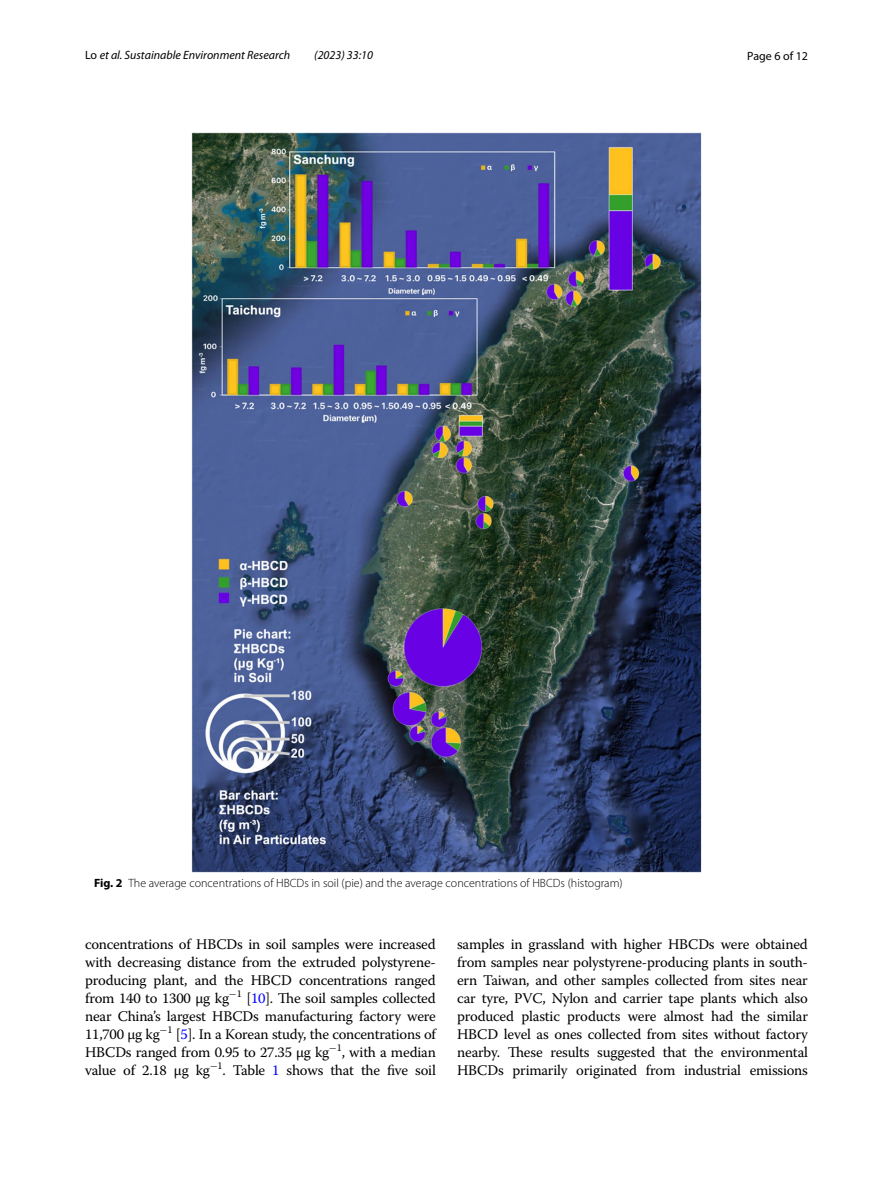
<style>
.page{position:relative;width:893px;height:1187px;background:#fff}
.page>*{position:absolute;margin:0;border:0;box-sizing:border-box;transform-origin:0 0}
.t1{font:14.7px/18px "Warnock Pro";letter-spacing:-.015em;color:#000;text-align:justify}
.t2{font:300 12px "Myriad Pro";color:#000}
.t3{font:italic 12px "Myriad Pro";color:#000}
.t4{font:12px "Myriad Pro";color:#000}
.s1{font-style:normal}
.s2{font-weight:700}
.s3{color:#00f}
</style>
<div class="page">
<img style="left:191px;top:133px;width:511px;height:739px">
<p class="t3" style="left:85px;top:48px;width:207px"><span class="s1">Lo</span> et al. Sustainable Environment Research</p>
<p class="t3" style="left:314px;top:48px;width:60px">(2023) 33:10</p>
<p class="t4" style="left:747px;top:48px;width:62px">Page 6 of 12</p>
<p class="t2" style="left:94px;top:876px;width:530px"><span class="s2">Fig. 2</span> The average concentrations of HBCDs in soil (pie) and the average concentrations of HBCDs (histogram)</p>
<p class="t1" style="left:85px;top:935px;width:352px">concentrations of HBCDs in soil samples were increased with decreasing distance from the extruded polystyrene&shy;producing plant, and the HBCD concentrations ranged from 140 to 1300 μg kg<sup>−</sup><sup>1</sup> [<span class="s3">10</span>]. The soil samples collected near China’s largest HBCDs manufacturing factory were 11,700 μg kg<sup>−</sup><sup>1</sup> [<span class="s3">5</span>]. In a Korean study, the concentrations of HBCDs ranged from 0.95 to 27.35 μg kg<sup>−</sup><sup>1</sup>, with a median value of 2.18 μg kg<sup>−</sup><sup>1</sup>. Table <span class="s3">1</span> shows that the five soil</p>
<p class="t1" style="left:457px;top:935px;width:352px">samples in grassland with higher HBCDs were obtained from samples near polystyrene-producing plants in south&shy;ern Taiwan, and other samples collected from sites near car tyre, PVC, Nylon and carrier tape plants which also produced plastic products were almost had the similar HBCD level as ones collected from sites without factory nearby. These results suggested that the environmental HBCDs primarily originated from industrial emissions</p>
</div>
